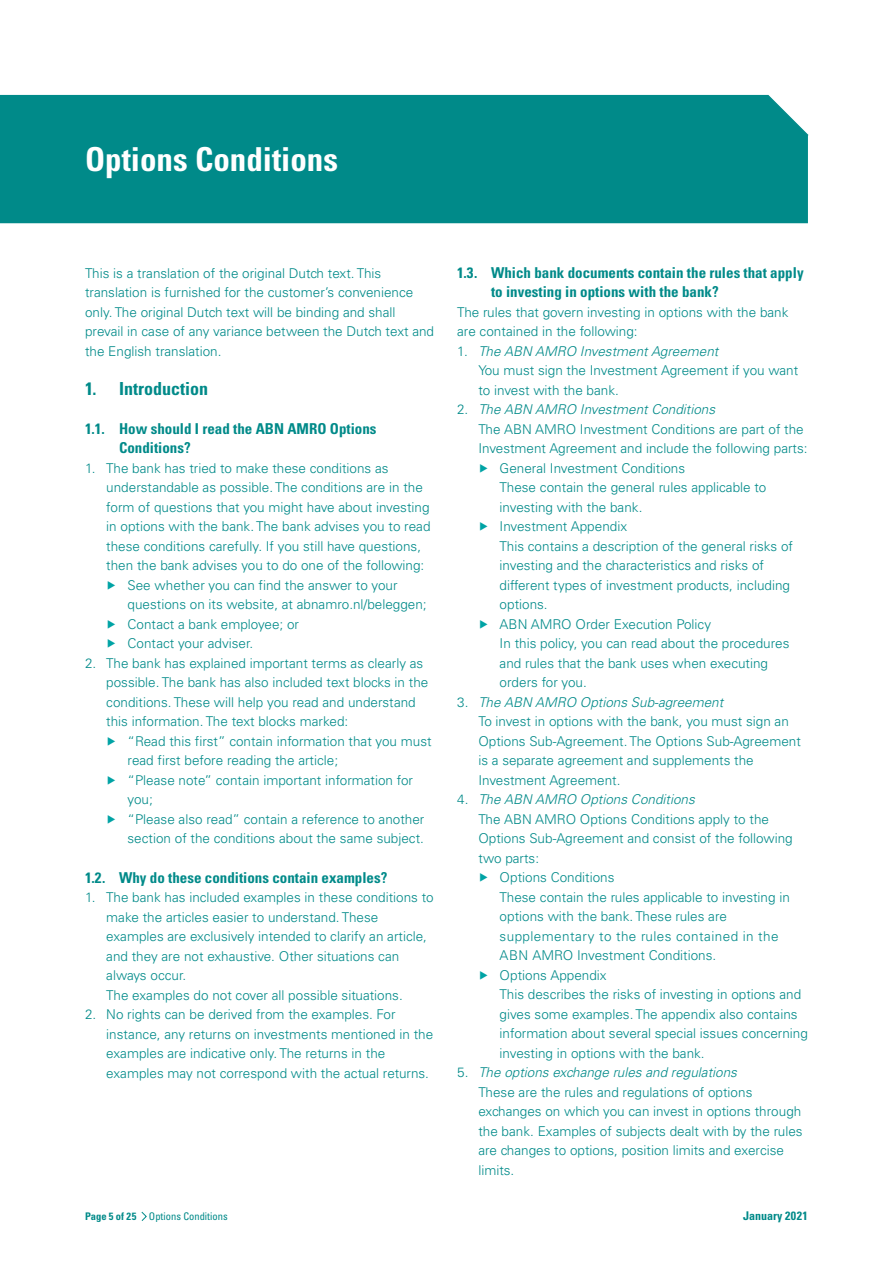
<style>
.page{position:relative;width:893px;height:1263px;background:#fff}
.page>*{position:absolute;margin:0;border:0;box-sizing:border-box;transform-origin:0 0}
.t1{font:700 condensed 33px "Univers LT Std";color:#fff}
.t2{font:700 condensed 18px "Univers LT Std";color:#008a89}
.t3{font:700 condensed 15px/19.5px "Univers LT Std";color:#008a89}
.t4{font:300 13.5px/19.5px "Univers LT Std";color:#008a89}
.t5{font:300 13.5px "Univers LT Std";letter-spacing:.03em;color:#008a89}
.t6{font:italic 300 13.5px "Univers LT Std";color:#008a89}
.t7{font:700 condensed 12px "Univers LT Std";color:#008a89}
.t8{font:condensed 10.5px "Univers LT Std";color:#008a89}
.s1{color:#00a3a5}
.s2{font-style:italic}
.s3{font-style:normal}
.s4{font-weight:700}
</style>
<div class="page">
<svg style="left:0;top:94px;width:809px;height:42px;background:#80c4c4"></svg>
<div style="left:0;top:96px;width:808px;height:127px;background:#008a89"></div>
<svg style="left:141px;top:1211px;width:6px;height:10px"></svg>
<h1 class="t1" style="left:85px;top:139px;width:255px">Options Conditions</h1>
<p class="t4" style="left:85px;top:263px;width:351px">This is a translation of the original Dutch text. This translation is furnished for the customer’s convenience only. The original Dutch text will be binding and shall prevail in case of any variance between the Dutch text and the English translation.</p>
<h2 class="t2" style="left:85px;top:377px;width:125px">1. Introduction</h2>
<p class="t3" style="left:119px;top:419px;width:259px;text-indent:-34px">1.1. How should I read the ABN AMRO Options<br>Conditions?</p>
<p class="t4" style="left:106px;top:458px;width:326px;text-indent:-21px">1. The bank has tried to make these conditions as understandable as possible. The conditions are in the form of questions that you might have about investing in options with the bank. The bank advises you to read these conditions carefully. If you still have questions, then the bank advises you to do one of the following: <span class="s1">▶</span> See whether you can find the answer to your</p>
<p class="t4" style="left:106px;top:595px;width:322px;text-indent:21px">questions on its website, at abnamro.nl/beleggen; <span class="s1">▶</span> Contact a bank employee; or<br><span class="s1">▶</span> Contact your adviser.</p>
<p class="t4" style="left:85px;top:653px;width:340px">2. The bank has explained important terms as clearly as</p>
<p class="t4" style="left:106px;top:673px;width:324px">possible. The bank has also included text blocks in the</p>
<p class="t4" style="left:106px;top:692px;width:311px">conditions. These will help you read and understand</p>
<p class="t4" style="left:106px;top:712px;width:243px">this information. The text blocks marked:</p>
<p class="t4" style="left:106px;top:731px;width:327px"><span class="s1">▶</span> “Read this first” contain information that you must</p>
<p class="t4" style="left:128px;top:751px;width:212px">read first before reading the article;</p>
<p class="t4" style="left:106px;top:770px;width:308px"><span class="s1">▶</span> “Please note” contain important information for</p>
<p class="t4" style="left:128px;top:790px;width:27px">you;</p>
<p class="t4" style="left:106px;top:809px;width:320px"><span class="s1">▶</span> “Please also read” contain a reference to another</p>
<p class="t4" style="left:128px;top:829px;width:298px">section of the conditions about the same subject.</p>
<p class="t3" style="left:85px;top:867px;width:304px">1.2. Why do these conditions contain examples?</p>
<p class="t4" style="left:106px;top:887px;width:329px;text-indent:-21px">1. The bank has included examples in these conditions to make the articles easier to understand. These examples are exclusively intended to clarify an article, and they are not exhaustive. Other situations can always occur.<br>The examples do not cover all possible situations.</p>
<p class="t4" style="left:106px;top:1004px;width:328px;text-indent:-21px">2. No rights can be derived from the examples. For instance, any returns on investments mentioned in the examples are indicative only. The returns in the examples may not correspond with the actual returns.</p>
<p class="t3" style="left:491px;top:263px;width:314px;text-indent:-34px">1.3. Which bank documents contain the rules that apply to investing in options with the bank?</p>
<p class="t4" style="left:457px;top:302px;width:333px">The rules that govern investing in options with the bank are contained in the following:</p>
<p class="t4" style="left:478px;top:341px;width:321px;text-indent:-21px">1. <span class="s2">The ABN AMRO Investment Agreement<br></span>You must sign the Investment Agreement if you want to invest with the bank.</p>
<p class="t6" style="left:457px;top:401px;width:260px"><span class="s3">2.</span> The ABN AMRO Investment Conditions</p>
<p class="t4" style="left:478px;top:419px;width:327px">The ABN AMRO Investment Conditions are part of the</p>
<p class="t4" style="left:478px;top:439px;width:331px">Investment Agreement and include the following parts:</p>
<p class="t4" style="left:478px;top:458px;width:208px"><span class="s1">▶</span> General Investment Conditions</p>
<p class="t4" style="left:500px;top:478px;width:268px">These contain the general rules applicable to</p>
<p class="t4" style="left:500px;top:497px;width:144px">investing with the bank.</p>
<p class="t4" style="left:478px;top:517px;width:150px"><span class="s1">▶</span> Investment Appendix</p>
<p class="t4" style="left:500px;top:536px;width:295px">This contains a description of the general risks of</p>
<p class="t4" style="left:500px;top:556px;width:266px">investing and the characteristics and risks of</p>
<p class="t4" style="left:500px;top:575px;width:292px">different types of investment products, including</p>
<p class="t4" style="left:500px;top:595px;width:50px">options.</p>
<p class="t4" style="left:478px;top:614px;width:234px"><span class="s1">▶</span> ABN AMRO Order Execution Policy</p>
<p class="t4" style="left:500px;top:634px;width:291px">In this policy, you can read about the procedures</p>
<p class="t4" style="left:500px;top:653px;width:270px">and rules that the bank uses when executing</p>
<p class="t4" style="left:500px;top:673px;width:89px">orders for you.</p>
<p class="t4" style="left:478px;top:692px;width:324px;text-indent:-21px">3. <span class="s2">The ABN AMRO Options Sub-agreement<br></span>To invest in options with the bank, you must sign an Options Sub-Agreement. The Options Sub-Agreement is a separate agreement and supplements the Investment Agreement.</p>
<p class="t4" style="left:478px;top:790px;width:316px;text-indent:-21px">4. <span class="s2">The ABN AMRO Options Conditions<br></span>The ABN AMRO Options Conditions apply to the<br>Options Sub-Agreement and consist of the following two parts:<br><span class="s1">▶</span> Options Conditions</p>
<p class="t4" style="left:500px;top:887px;width:292px">These contain the rules applicable to investing in</p>
<p class="t4" style="left:500px;top:907px;width:229px">options with the bank. These rules are</p>
<p class="t5" style="left:500px;top:928px;width:280px">supplementary to the rules contained in the</p>
<p class="t4" style="left:500px;top:946px;width:218px">ABN AMRO Investment Conditions.</p>
<p class="t4" style="left:478px;top:965px;width:130px"><span class="s1">▶</span> Options Appendix</p>
<p class="t4" style="left:500px;top:985px;width:303px">This describes the risks of investing in options and</p>
<p class="t4" style="left:500px;top:1004px;width:299px">gives some examples. The appendix also contains</p>
<p class="t4" style="left:500px;top:1024px;width:310px">information about several special issues concerning</p>
<p class="t4" style="left:500px;top:1043px;width:207px">investing in options with the bank.</p>
<p class="t4" style="left:478px;top:1063px;width:326px;text-indent:-21px">5. <span class="s2">The options exchange rules and regulations<br></span>These are the rules and regulations of options exchanges on which you can invest in options through the bank. Examples of subjects dealt with by the rules are changes to options, position limits and exercise limits.</p>
<p class="t8" style="left:85px;top:1209px;width:144px"><span class="s4">Page 5 of 25</span> Options Conditions</p>
<p class="t7" style="left:743px;top:1208px;width:66px">January 2021</p>
</div>
